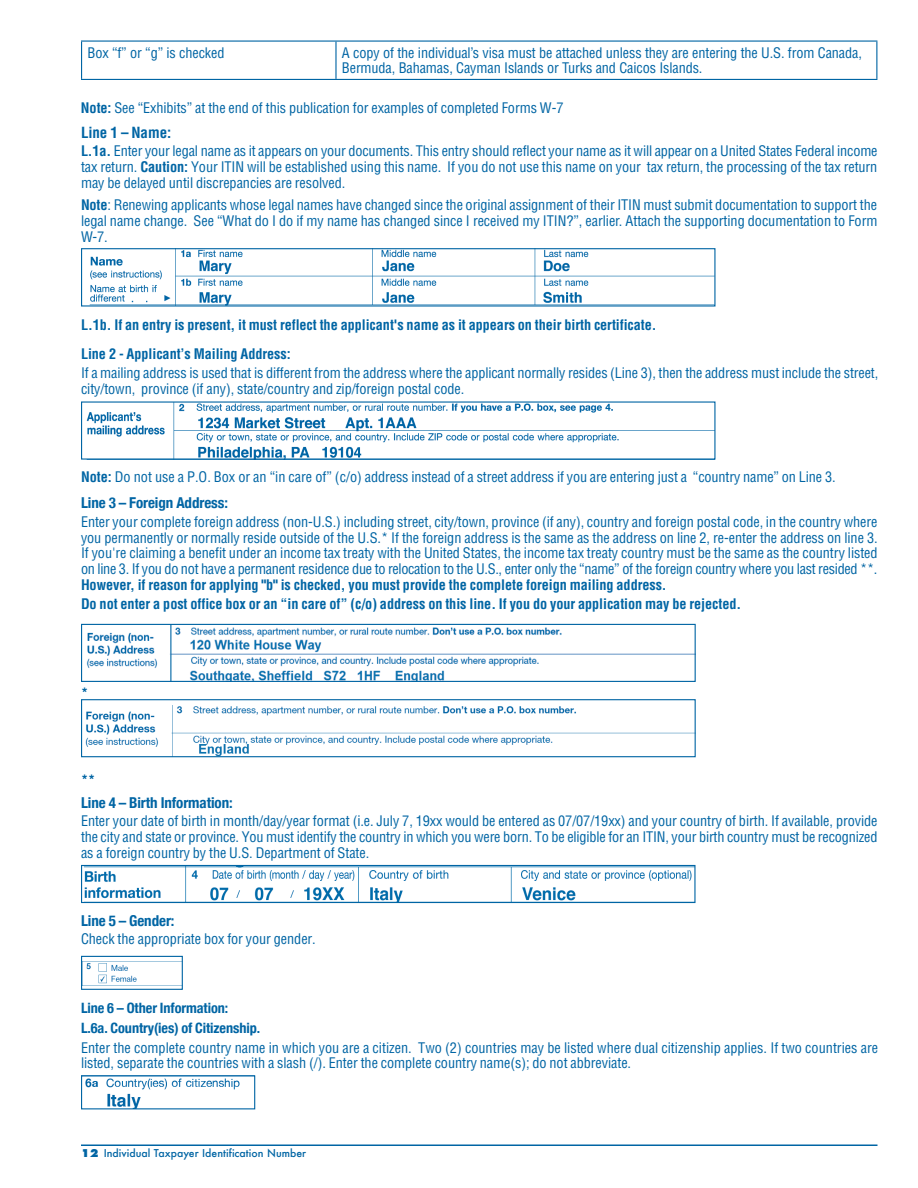
<style>
.page{position:relative;width:918px;height:1188px;background:#fff}
.page>*{position:absolute;margin:0;border:0;box-sizing:border-box;transform-origin:0 0}
.t1{font:700 condensed 15px "Helvetica Neue";letter-spacing:-.005em;color:#0065a4}
.t2{font:700 condensed 15px "Helvetica LT Std";letter-spacing:-.005em;color:#0065a4}
.t3{font:condensed 14.25px/15.8px "Helvetica";letter-spacing:-.005em;color:#0065a4;text-align:justify}
.t4{font:700 condensed 14.25px "Helvetica LT Std";letter-spacing:-.005em;color:#0065a4}
.t5{font:700 condensed 14.25px "Helvetica Neue";letter-spacing:-.005em;color:#0065a4}
.t6{font:500 10.5px "Futura";color:#0065a4}
.s1{font-family:"Helvetica LT Std";font-weight:700}
.s2{font-weight:800}
</style>
<div class="page">
<hr style="left:81px;top:1144px;width:797px;height:2px;background:#0065a4">
<hr style="left:81px;top:42px;width:1px;height:37px;background:#0065a4">
<hr style="left:335px;top:42px;width:2px;height:37px;background:#0065a4">
<hr style="left:876px;top:42px;width:1px;height:37px;background:#0065a4">
<hr style="left:81px;top:40px;width:255px;height:2px;background:#0065a4">
<hr style="left:336px;top:40px;width:541px;height:2px;background:#0065a4">
<hr style="left:81px;top:79px;width:255px;height:1px;background:#0065a4">
<hr style="left:336px;top:79px;width:541px;height:1px;background:#0065a4">
<img style="left:90px;top:250px;width:624px;height:55px">
<div style="left:81px;top:248px;width:635px;height:59px;border:1px solid #0065a4"></div>
<img style="left:87px;top:403px;width:627px;height:55px">
<div style="left:81px;top:401px;width:635px;height:59px;border:1px solid #0065a4"></div>
<img style="left:86px;top:626px;width:608px;height:54px">
<div style="left:81px;top:624px;width:615px;height:58px;border:1px solid #0065a4"></div>
<img style="left:86px;top:705px;width:608px;height:50px">
<div style="left:81px;top:699px;width:615px;height:58px;border:1px solid #0065a4"></div>
<img style="left:84px;top:867px;width:610px;height:34px">
<div style="left:81px;top:865px;width:615px;height:38px;border:1px solid #0065a4"></div>
<img style="left:83px;top:961px;width:98px;height:25px">
<div style="left:81px;top:956px;width:102px;height:34px;border:1px solid #0065a4"></div>
<img style="left:85px;top:1078px;width:155px;height:29px">
<div style="left:81px;top:1075px;width:174px;height:34px;border:1px solid #0065a4"></div>
<p class="t3" style="left:88px;top:45px;width:138px">Box “f” or “g” is checked</p>
<p class="t3" style="left:342px;top:46px;width:521px;line-height:15px">A copy of the individual’s visa must be attached unless they are entering the U.S. from Canada,<br>Bermuda, Bahamas, Cayman Islands or Turks and Caicos Islands.</p>
<p class="t3" style="left:81px;top:100px;width:484px"><span class="s1">Note:</span> See “Exhibits” at the end of this publication for examples of completed Forms W-7</p>
<p class="t2" style="left:81px;top:123px;width:92px">Line 1 – Name:</p>
<p class="t3" style="left:81px;top:143px;width:798px"><span class="s1">L.1a.</span> Enter your legal name as it appears on your documents. This entry should reflect your name as it will appear on a United States Federal income tax return. <span class="s1">Caution:</span> Your ITIN will be established using this name. If you do not use this name on your tax return, the processing of the tax return may be delayed until discrepancies are resolved.</p>
<p class="t3" style="left:81px;top:197px;width:798px"><span class="s1">Note</span>: Renewing applicants whose legal names have changed since the original assignment of their ITIN must submit documentation to support the legal name change. See “What do I do if my name has changed since I received my ITIN?”, earlier. Attach the supporting documentation to Form W-7.</p>
<p class="t4" style="left:81px;top:315px;width:577px">L.1b. If an entry is present, it must reflect the applicant's name as it appears on their birth certificate.</p>
<p class="t4" style="left:81px;top:345px;width:211px">Line 2 - Applicant’s Mailing Address:</p>
<p class="t3" style="left:81px;top:365px;width:799px">If a mailing address is used that is different from the address where the applicant normally resides (Line 3), then the address must include the street, city/town, province (if any), state/country and zip/foreign postal code.</p>
<p class="t3" style="left:81px;top:469px;width:756px"><span class="s1">Note:</span> Do not use a P.O. Box or an “in care of” (c/o) address instead of a street address if you are entering just a “country name” on Line 3.</p>
<p class="t1" style="left:81px;top:494px;width:149px">Line 3 – Foreign Address:</p>
<p class="t3" style="left:81px;top:514px;width:798px">Enter your complete foreign address (non-U.S.) including street, city/town, province (if any), country and foreign postal code, in the country where you permanently or normally reside outside of the U.S.* If the foreign address is the same as the address on line 2, re-enter the address on line 3.<br>If you're claiming a benefit under an income tax treaty with the United States, the income tax treaty country must be the same as the country listed on line 3. If you do not have a permanent residence due to relocation to the U.S., enter only the “name” of the foreign country where you last resided **.</p>
<p class="t4" style="left:81px;top:576px;width:587px">However, if reason for applying "b" is checked, you must provide the complete foreign mailing address.</p>
<p class="t4" style="left:81px;top:595px;width:662px">Do not enter a post office box or an “in care of” (c/o) address on this line. If you do your application may be rejected.</p>
<p class="t4" style="left:81px;top:684px;width:9px">*</p>
<p class="t4" style="left:81px;top:771px;width:16px">**</p>
<p class="t1" style="left:81px;top:793px;width:153px">Line 4 – Birth Information:</p>
<p class="t3" style="left:81px;top:813px;width:798px">Enter your date of birth in month/day/year format (i.e. July 7, 19xx would be entered as 07/07/19xx) and your country of birth. If available, provide the city and state or province. You must identify the country in which you were born. To be eligible for an ITIN, your birth country must be recognized as a foreign country by the U.S. Department of State.</p>
<p class="t1" style="left:81px;top:911px;width:95px">Line 5 – Gender:</p>
<p class="t3" style="left:81px;top:931px;width:236px">Check the appropriate box for your gender.</p>
<p class="t5" style="left:81px;top:1000px;width:149px">Line 6 – Other Information:</p>
<p class="t5" style="left:81px;top:1019px;width:181px">L.6a. Country(ies) of Citizenship.</p>
<p class="t3" style="left:81px;top:1039px;width:799px">Enter the complete country name in which you are a citizen. Two (2) countries may be listed where dual citizenship applies. If two countries are listed, separate the countries with a slash (/). Enter the complete country name(s); do not abbreviate.</p>
<p class="t6" style="left:81px;top:1146px;width:227px"><span class="s2">12</span> Individual Taxpayer Identification Number</p>
</div>
